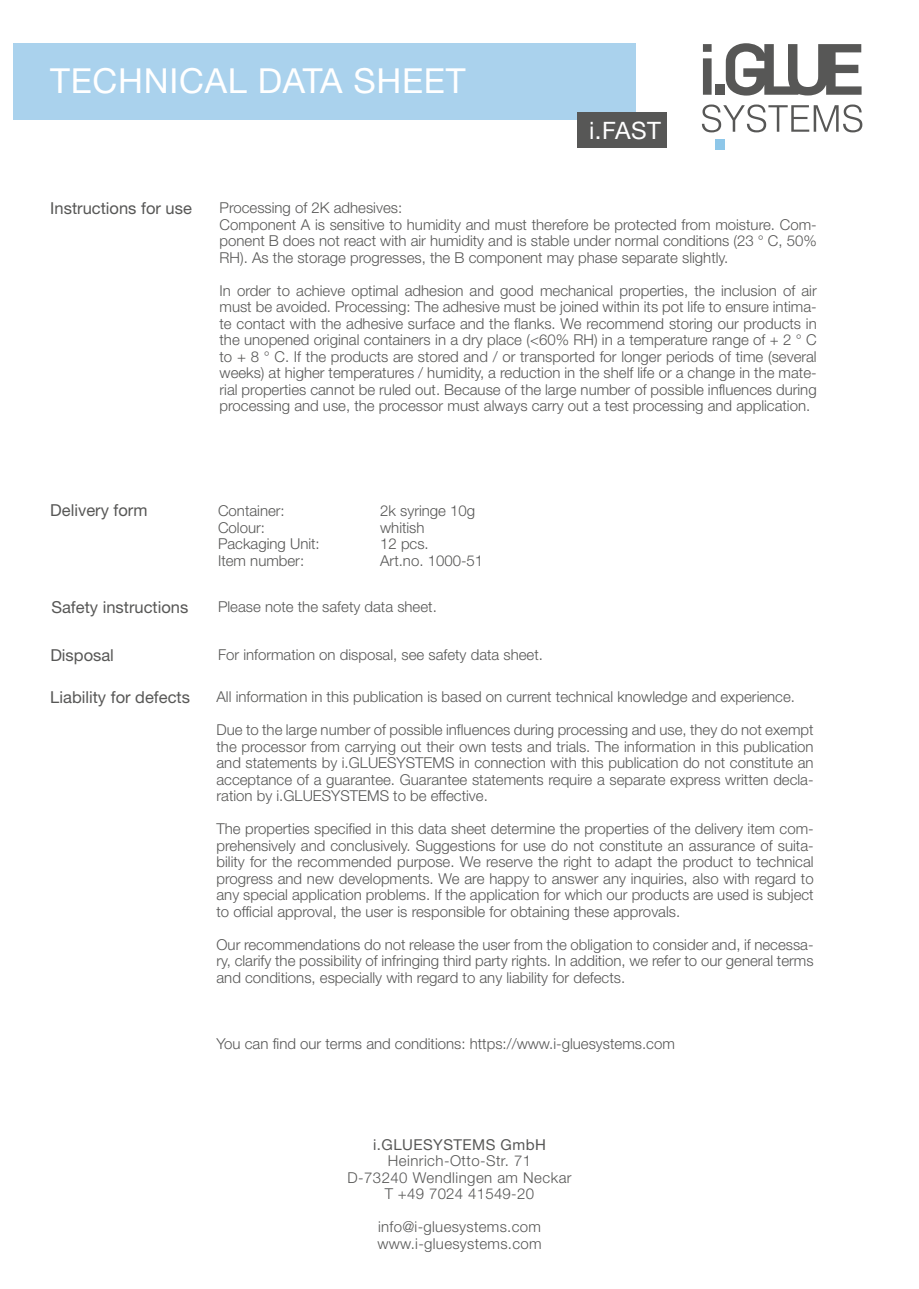
<style>
.page{position:relative;width:919px;height:1289px;background:#fff}
.page>*{position:absolute;margin:0;border:0;box-sizing:border-box;transform-origin:0 0}
.t1{font:34.5px "Helvetica Neue LT Std";letter-spacing:.02em;color:#fff}
.t2{font:24px "Helvetica Neue LT Std";color:#fff}
.t3{font:16.5px "Helvetica Neue LT Std";color:#575756}
.t4{font:300 15px/16.5px "Helvetica Neue LT Std";color:#575756;text-align:justify}
.t5{font:300 15px/16.5px "Helvetica Neue LT Std";letter-spacing:.03em;color:#575756;text-align:center}
.t6{font:300 15px/16.5px "Helvetica Neue LT Std";letter-spacing:.02em;color:#575756}
.t7{font:15px "Helvetica Neue LT Std";letter-spacing:.03em;color:#575756}
</style>
<div class="page">
<svg style="left:702px;top:44px;width:9px;height:51px"></svg>
<div style="left:715px;top:84px;width:9px;height:11px;background:#575756"></div>
<div style="left:715px;top:139px;width:9px;height:11px;background:#8ec7e9"></div>
<svg style="left:725px;top:43px;width:136px;height:53px"></svg>
<svg style="left:701px;top:104px;width:161px;height:28px"></svg>
<div style="left:13px;top:43px;width:622px;height:77px;background:#aad2ed"></div>
<div style="left:577px;top:113px;width:90px;height:35px;background:#575756"></div>
<h1 class="t1" style="left:50px;top:61px;width:416px">TECHNICAL DATA SHEET</h1>
<h2 class="t2" style="left:589px;top:116px;width:73px">i.FAST</h2>
<p class="t3" style="left:50px;top:198px;width:143px">Instructions for use</p>
<p class="t4" style="left:219px;top:199px;width:598px;text-align:left">Processing of 2K adhesives:<br>Component A is sensitive to humidity and must therefore be protected from moisture. Com&shy;ponent B does not react with air humidity and is stable under normal conditions (23 ° C, 50% RH). As the storage progresses, the B component may phase separate slightly.</p>
<p class="t4" style="left:219px;top:282px;width:598px">In order to achieve optimal adhesion and good mechanical properties, the inclusion of air must be avoided. Processing: The adhesive must be joined within its pot life to ensure intima&shy;te contact with the adhesive surface and the flanks. We recommend storing our products in the unopened original containers in a dry place (&lt;60% RH) in a temperature range of + 2 ° C to + 8 ° C. If the products are stored and / or transported for longer periods of time (several weeks) at higher temperatures / humidity, a reduction in the shelf life or a change in the mate&shy;rial properties cannot be ruled out. Because of the large number of possible influences during processing and use, the processor must always carry out a test processing and application.</p>
<p class="t3" style="left:50px;top:500px;width:99px">Delivery form</p>
<p class="t4" style="left:218px;top:502px;width:68px">Container:</p>
<p class="t4" style="left:380px;top:502px;width:97px">2k syringe 10g</p>
<p class="t4" style="left:218px;top:519px;width:48px">Colour:</p>
<p class="t4" style="left:380px;top:519px;width:46px">whitish</p>
<p class="t4" style="left:218px;top:535px;width:103px">Packaging Unit:</p>
<p class="t4" style="left:380px;top:535px;width:50px">12 pcs.</p>
<p class="t4" style="left:218px;top:552px;width:88px">Item number:</p>
<p class="t4" style="left:380px;top:552px;width:105px">Art.no. 1000-51</p>
<p class="t3" style="left:51px;top:597px;width:138px">Safety instructions</p>
<p class="t4" style="left:218px;top:597px;width:220px">Please note the safety data sheet.</p>
<p class="t3" style="left:50px;top:645px;width:65px">Disposal</p>
<p class="t3" style="left:50px;top:687px;width:141px">Liability for defects</p>
<p class="t4" style="left:218px;top:646px;width:326px">For information on disposal, see safety data sheet.</p>
<p class="t4" style="left:216px;top:688px;width:580px">All information in this publication is based on current technical knowledge and experience.</p>
<p class="t4" style="left:216px;top:721px;width:598px">Due to the large number of possible influences during processing and use, they do not exempt the processor from carrying out their own tests and trials. The information in this publication and statements by i.GLUESYSTEMS in connection with this publication do not constitute an acceptance of a guarantee. Guarantee statements require a separate express written decla&shy;ration by i.GLUESYSTEMS to be effective.</p>
<p class="t4" style="left:216px;top:820px;width:598px">The properties specified in this data sheet determine the properties of the delivery item com&shy;prehensively and conclusively. Suggestions for use do not constitute an assurance of suita&shy;bility for the recommended purpose. We reserve the right to adapt the product to technical progress and new developments. We are happy to answer any inquiries, also with regard to any special application problems. If the application for which our products are used is subject to official approval, the user is responsible for obtaining these approvals.</p>
<p class="t4" style="left:216px;top:935px;width:598px">Our recommendations do not release the user from the obligation to consider and, if necessa&shy;ry, clarify the possibility of infringing third party rights. In addition, we refer to our general terms and conditions, especially with regard to any liability for defects.</p>
<p class="t4" style="left:216px;top:1034px;width:460px">You can find our terms and conditions: https://www.i-gluesystems.com</p>
<p class="t7" style="left:373px;top:1135px;width:174px">i.GLUESYSTEMS GmbH</p>
<p class="t5" style="left:347px;top:1152px;width:226px">Heinrich-Otto-Str. 71<br>D-73240 Wendlingen am Neckar<br>T +49 7024 41549-20</p>
<p class="t6" style="left:377px;top:1218px;width:166px">info@i-gluesystems.com www.i-gluesystems.com</p>
</div>
